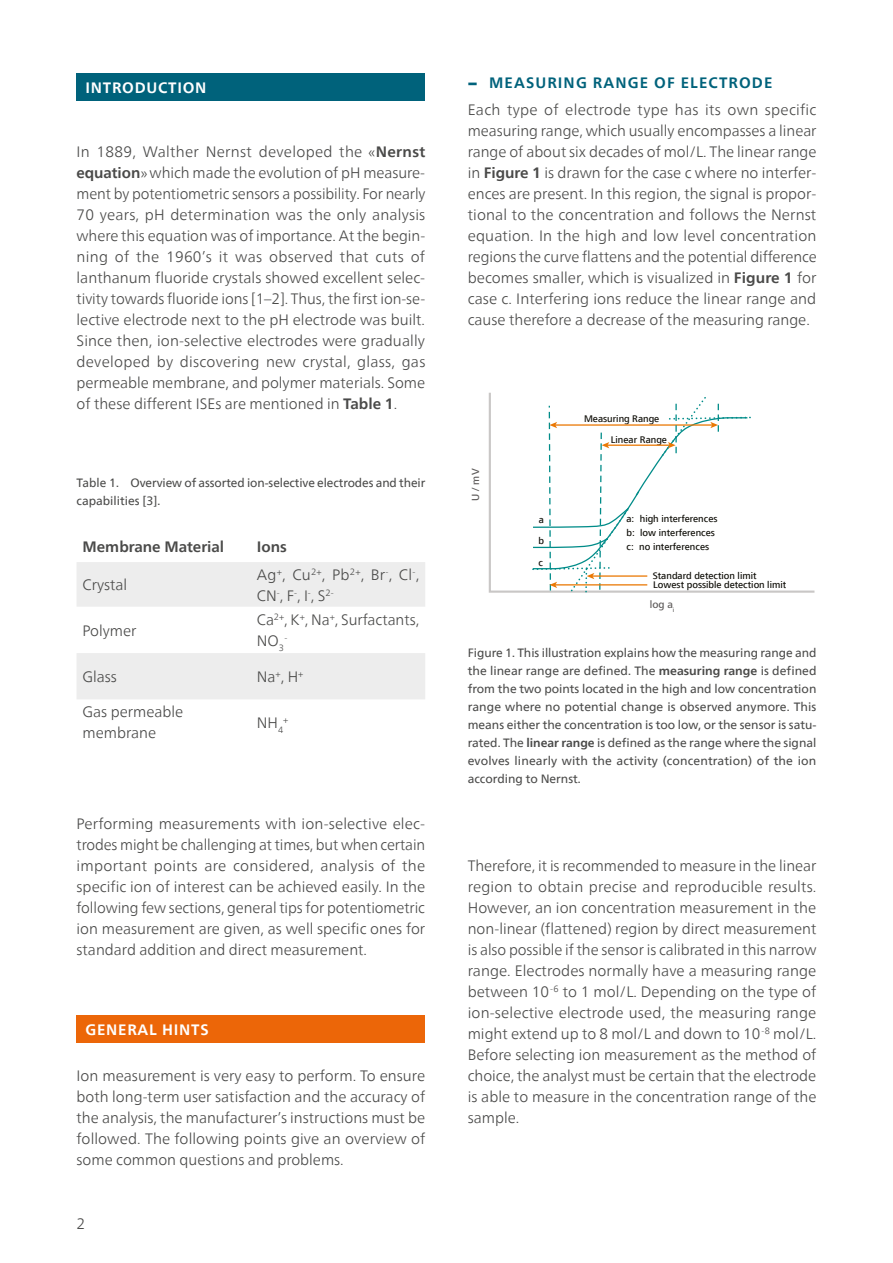
<style>
.page{position:relative;width:893px;height:1263px;background:#fff}
.page>*{position:absolute;margin:0;border:0;box-sizing:border-box;transform-origin:0 0}
.t1{font:300 15px/21px "Neue Frutiger World";color:#4a4a49;text-align:justify}
.t2{font:700 15px "Neue Frutiger World";letter-spacing:.05em;color:#fff}
.t3{font:700 15px "Neue Frutiger World";color:#4a4a49}
.t4{font:12px/18px "Neue Frutiger World";color:#4a4a49}
.t5{font:500 10.8px "Frutiger Next LT";color:#5f5c5b}
.t6{font:500 9.9px/21.6px "Frutiger Next LT";color:#12110b}
.t7{font:300 9px "Neue Frutiger World";color:#4a4a49}
.s1{font-weight:700}
.s2{font-family:"Neue Frutiger World Xtra Blk";font-weight:400;color:#00627b}
.s3{font-weight:700;color:#00627b}
</style>
<div class="page">
<svg style="left:488px;top:392px;width:327px;height:201px"></svg>
<svg style="left:531px;top:395px;width:221px;height:198px"></svg>
<div style="left:77px;top:1016px;width:348px;height:27px;background:#ec6608"></div>
<div style="left:77px;top:73px;width:348px;height:27px;background:#00627b"></div>
<svg style="left:77px;top:562px;width:348px;height:137px;fill:#ededed"></svg>
<p class="t2" style="left:86px;top:74px;width:123px">INTRODUCTION</p>
<p class="t1" style="left:77px;top:142px;width:350px">In 1889, Walther Nernst developed the «<span class="s1">Nernst equation</span>» which made the evolution of pH measure&shy;ment by potentiometric sensors a possibility. For nearly 70 years, pH determination was the only analysis where this equation was of importance. At the begin&shy;ning of the 1960’s it was observed that cuts of lanthanum fluoride crystals showed excellent selec&shy;tivity towards fluoride ions [1–2]. Thus, the first ion-se&shy;lective electrode next to the pH electrode was built.<br>Since then, ion-selective electrodes were gradually developed by discovering new crystal, glass, gas permeable membrane, and polymer materials. Some of these different ISEs are mentioned in <span class="s1">Table 1</span>.</p>
<p class="t4" style="left:77px;top:474px;width:350px">Table 1. Overview of assorted ion-selective electrodes and their capabilities [3].</p>
<p class="t3" style="left:83px;top:534px;width:143px">Membrane Material</p>
<p class="t3" style="left:257px;top:534px;width:32px">Ions</p>
<p class="t1" style="left:83px;top:574px;width:46px">Crystal</p>
<p class="t1" style="left:257px;top:564px;width:164px">Ag<sup>+</sup>, Cu<sup>2+</sup>, Pb<sup>2+</sup>, Br<sup>-</sup>, Cl<sup>-</sup>,<br>CN<sup>-</sup>, F<sup>-</sup>, I<sup>-</sup>, S<sup>2-</sup></p>
<p class="t1" style="left:83px;top:620px;width:56px">Polymer</p>
<p class="t1" style="left:257px;top:609px;width:164px">Ca<sup>2+</sup>, K<sup>+</sup>, Na<sup>+</sup>, Surfactants,<br>NO<sub>3</sub></p>
<p class="t7" style="left:284px;top:631px;width:4px">-</p>
<p class="t1" style="left:83px;top:666px;width:36px">Glass</p>
<p class="t1" style="left:257px;top:666px;width:48px">Na<sup>+</sup>, H<sup>+</sup></p>
<p class="t1" style="left:83px;top:701px;width:102px">Gas permeable membrane</p>
<p class="t1" style="left:257px;top:712px;width:28px">NH<sub>4</sub></p>
<p class="t7" style="left:283px;top:712px;width:7px">+</p>
<p class="t1" style="left:77px;top:814px;width:350px">Performing measurements with ion-selective elec&shy;trodes might be challenging at times, but when certain important points are considered, analysis of the specific ion of interest can be achieved easily. In the following few sections, general tips for potentiometric ion measurement are given, as well specific ones for standard addition and direct measurement.</p>
<p class="t2" style="left:86px;top:1017px;width:125px">GENERAL HINTS</p>
<p class="t1" style="left:77px;top:1066px;width:350px">Ion measurement is very easy to perform. To ensure both long-term user satisfaction and the accuracy of the analysis, the manufacturer’s instructions must be followed. The following points give an overview of some common questions and problems.</p>
<p class="t1" style="left:77px;top:1213px;width:10px">2</p>
<p class="t1" style="left:468px;top:69px;width:350px;line-height:27.2px"><span class="s2">−</span> <span class="s3">MEASURING RANGE OF ELECTRODE<br></span>Each type of electrode type has its own specific</p>
<p class="t1" style="left:468px;top:121px;width:350px">measuring range, which usually encompasses a linear range of about six decades of mol/L. The linear range in <span class="s1">Figure 1</span> is drawn for the case c where no interfer&shy;ences are present. In this region, the signal is propor&shy;tional to the concentration and follows the Nernst equation. In the high and low level concentration regions the curve flattens and the potential difference becomes smaller, which is visualized in <span class="s1">Figure 1</span> for case c. Interfering ions reduce the linear range and cause therefore a decrease of the measuring range.</p>
<p class="t5" style="left:469px;top:501px;width:34px;rotate:-90deg">U/mV</p>
<p class="t6" style="left:538px;top:508px;width:7px;text-align:justify">a b c</p>
<p class="t6" style="left:611px;top:409px;width:58px;line-height:20.4px;text-indent:-27px">Measuring Range<br>Linear Range</p>
<p class="t6" style="left:626px;top:512px;width:93px;line-height:14.1px">a: high interferences b: low interferences c: no interferences</p>
<p class="t6" style="left:653px;top:571px;width:135px;line-height:8.9px">Standard detection limit<br>Lowest possible detection limit</p>
<p class="t5" style="left:650px;top:598px;width:26px">log a<sub>i</sub></p>
<p class="t4" style="left:468px;top:644px;width:350px;text-align:justify">Figure 1. This illustration explains how the measuring range and the linear range are defined. The <span class="s1">measuring range</span> is defined from the two points located in the high and low concentration range where no potential change is observed anymore. This means either the concentration is too low, or the sensor is satu&shy;rated. The <span class="s1">linear range</span> is defined as the range where the signal evolves linearly with the activity (concentration) of the ion according to Nernst.</p>
<p class="t1" style="left:468px;top:856px;width:350px">Therefore, it is recommended to measure in the linear region to obtain precise and reproducible results.<br>However, an ion concentration measurement in the non-linear (flattened) region by direct measurement is also possible if the sensor is calibrated in this narrow range. Electrodes normally have a measuring range between 10<sup>-6</sup> to 1 mol/L. Depending on the type of ion-selective electrode used, the measuring range might extend up to 8 mol/L and down to 10<sup>-8</sup> mol/L.<br>Before selecting ion measurement as the method of choice, the analyst must be certain that the electrode is able to measure in the concentration range of the sample.</p>
</div>
